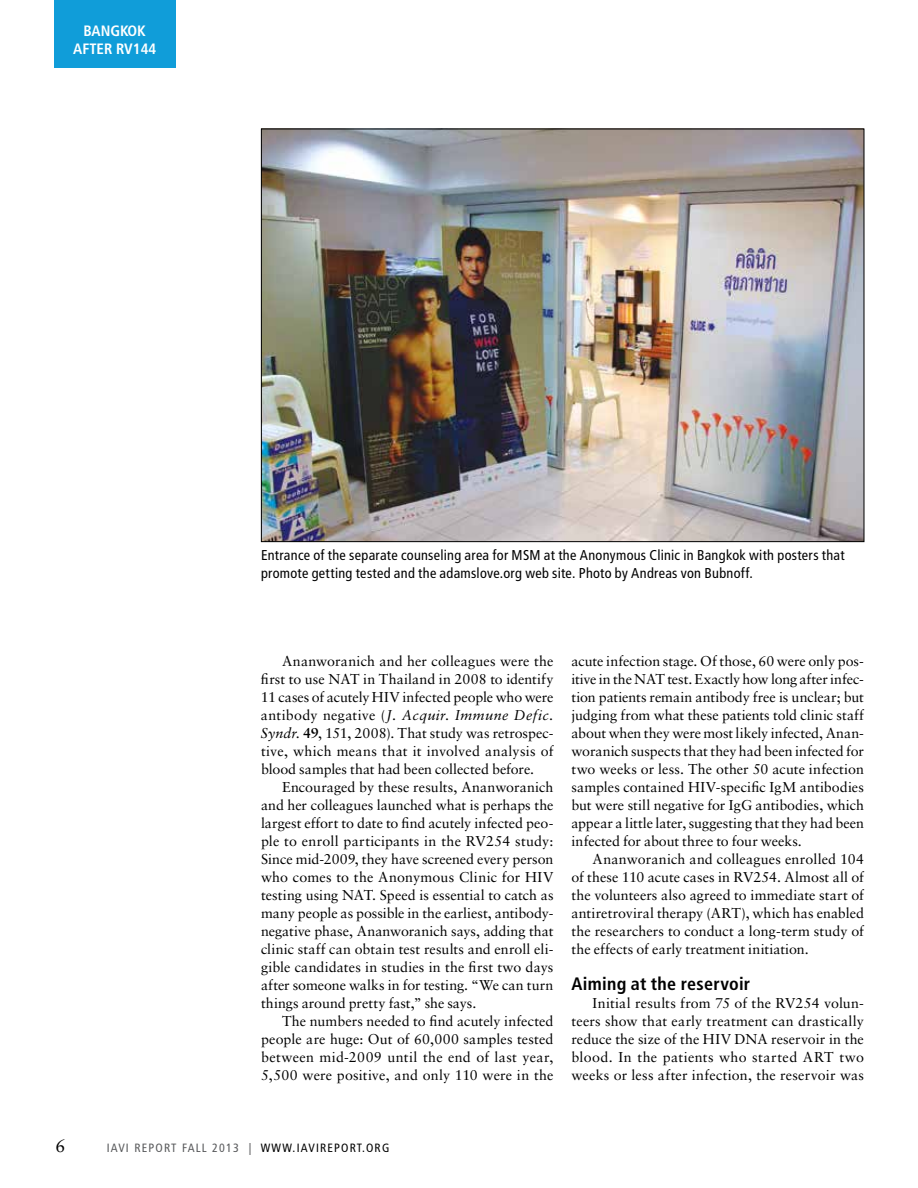
<style>
.page{position:relative;width:918px;height:1188px;background:#fff}
.page>*{position:absolute;margin:0;border:0;box-sizing:border-box;transform-origin:0 0}
.t1{font:700 condensed 18px "Frutiger";letter-spacing:.015em;color:#000}
.t2{font:18px "Sabon";color:#000}
.t3{font:700 condensed 15px/18px "Frutiger";color:#fff;text-align:center}
.t4{font:14.25px/18px "Sabon";letter-spacing:.005em;color:#000;text-align:justify}
.t5{font:condensed 14.25px/18px "Frutiger";letter-spacing:.02em;color:#000}
.t6{font:condensed 12px "Frutiger";letter-spacing:.1em;color:#58595b}
.t7{font:condensed 12px "Frutiger";color:#000}
.s1{font-style:italic}
.s2{font-weight:700}
.s3{color:#000}
</style>
<div class="page">
<div style="left:54px;top:0;width:122px;height:68px;background:#109dd9"></div>
<img style="left:263px;top:131px;width:599px;height:409px">
<p class="t3" style="left:73px;top:22px;width:85px">bangkok after RV144</p>
<p class="t5" style="left:261px;top:546px;width:585px">Entrance of the separate counseling area for MSM at the Anonymous Clinic in Bangkok with posters that promote getting tested and the adamslove.org web site. Photo by Andreas von Bubnoff.</p>
<p class="t4" style="left:261px;top:652px;width:294px;text-indent:21px">Ananworanich and her colleagues were the first to use NAT in Thailand in 2008 to identify 11 cases of acutely HIV infected people who were antibody negative (<span class="s1">J. Acquir. Immune Defic.<br>Syndr.</span> <span class="s2">49</span>, 151, 2008). That study was retrospec&shy;tive, which means that it involved analysis of blood samples that had been collected before.</p>
<p class="t4" style="left:261px;top:778px;width:294px;text-indent:21px">Encouraged by these results, Ananworanich and her colleagues launched what is perhaps the largest effort to date to find acutely infected peo&shy;ple to enroll participants in the RV254 study:<br>Since mid-2009, they have screened every person who comes to the Anonymous Clinic for HIV testing using NAT. Speed is essential to catch as many people as possible in the earliest, antibody&shy;negative phase, Ananworanich says, adding that clinic staff can obtain test results and enroll eli&shy;gible candidates in studies in the first two days after someone walks in for testing. “We can turn things around pretty fast,” she says.</p>
<p class="t4" style="left:261px;top:1012px;width:294px;text-indent:21px">The numbers needed to find acutely infected people are huge: Out of 60,000 samples tested between mid-2009 until the end of last year, 5,500 were positive, and only 110 were in the</p>
<p class="t4" style="left:572px;top:652px;width:294px">acute infection stage. Of those, 60 were only pos&shy;itive in the NAT test. Exactly how long after infec&shy;tion patients remain antibody free is unclear; but judging from what these patients told clinic staff about when they were most likely infected, Anan&shy;woranich suspects that they had been infected for two weeks or less. The other 50 acute infection samples contained HIV-specific IgM antibodies but were still negative for IgG antibodies, which appear a little later, suggesting that they had been infected for about three to four weeks.</p>
<p class="t4" style="left:572px;top:850px;width:294px;text-indent:21px">Ananworanich and colleagues enrolled 104 of these 110 acute cases in RV254. Almost all of the volunteers also agreed to immediate start of antiretroviral therapy (ART), which has enabled the researchers to conduct a long-term study of the effects of early treatment initiation.</p>
<p class="t1" style="left:572px;top:973px;width:180px">Aiming at the reservoir</p>
<p class="t4" style="left:572px;top:994px;width:294px;text-indent:21px">Initial results from 75 of the RV254 volun&shy;teers show that early treatment can drastically reduce the size of the HIV DNA reservoir in the blood. In the patients who started ART two weeks or less after infection, the reservoir was</p>
<p class="t2" style="left:56px;top:1135px;width:12px">6</p>
<p class="t6" style="left:107px;top:1141px;width:222px">IAVI REPORT fall 2013 | <span class="s3">www.IAVIreport</span></p>
<p class="t7" style="left:362px;top:1141px;width:29px">.org</p>
</div>
